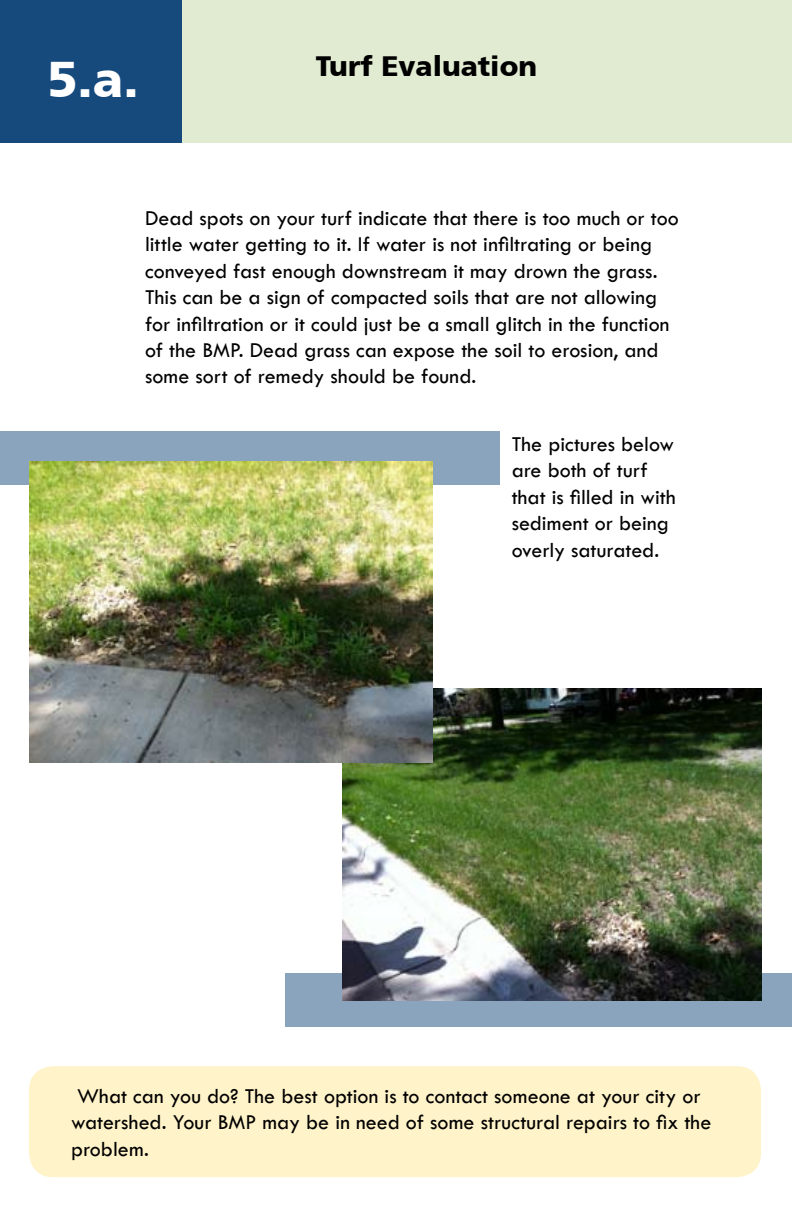
<style>
.page{position:relative;width:792px;height:1224px;background:#fff}
.page>*{position:absolute;margin:0;border:0;box-sizing:border-box;transform-origin:0 0}
.t1{font:900 50px "Frutiger";color:#fff}
.t2{font:900 28px "Frutiger";color:#000}
.t3{font:22px/26.4px "Tw Cen";color:#000}
</style>
<div class="page">
<div style="left:0;top:0;width:792px;height:143px;background:#e1ebd1"></div>
<div style="left:29px;top:1066px;width:732px;height:111px;background:#fff3c9;border-radius:24px"></div>
<div style="left:0;top:0;width:182px;height:143px;background:#174a7c"></div>
<div style="left:0;top:431px;width:499px;height:54px;background:#8ba4bd"></div>
<div style="left:285px;top:973px;width:507px;height:54px;background:#8ba4bd"></div>
<img style="left:342px;top:688px;width:419px;height:313px">
<img style="left:29px;top:461px;width:403px;height:302px">
<h1 class="t1" style="left:47px;top:49px;width:93px">5.a.</h1>
<p class="t2" style="left:316px;top:49px;width:223px">Turf Evaluation</p>
<p class="t3" style="left:145px;top:205px;width:535px">Dead spots on your turf indicate that there is too much or too little water getting to it. If water is not infiltrating or being conveyed fast enough downstream it may drown the grass.<br>This can be a sign of compacted soils that are not allowing for infiltration or it could just be a small glitch in the function of the BMP. Dead grass can expose the soil to erosion, and some sort of remedy should be found.</p>
<p class="t3" style="left:512px;top:431px;width:166px">The pictures below are both of turf that is filled in with sediment or being overly saturated.</p>
<p class="t3" style="left:71px;top:1083px;width:642px">What can you do? The best option is to contact someone at your city or watershed. Your BMP may be in need of some structural repairs to fix the problem.</p>
</div>
